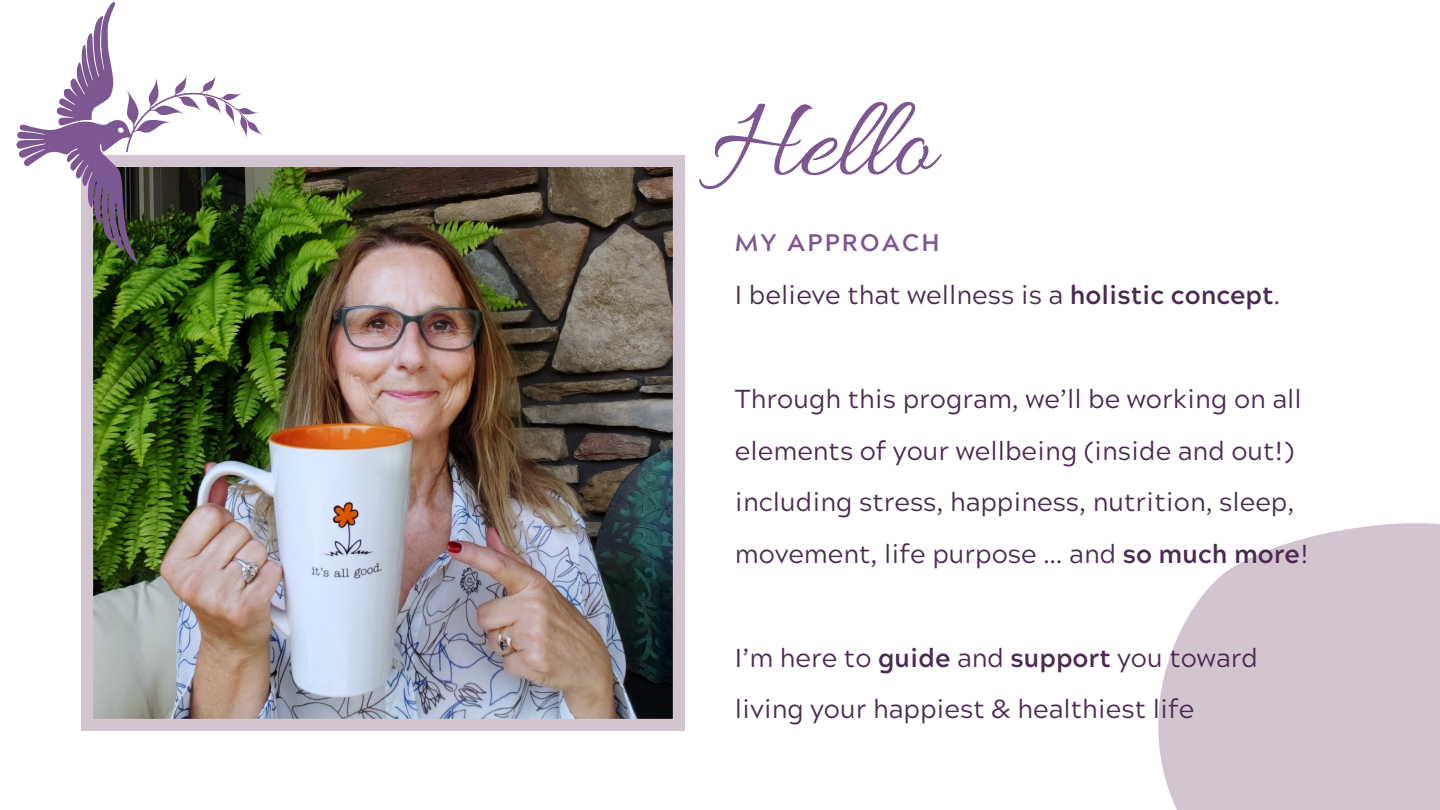
<style>
.page{position:relative;width:1440px;height:810px;background:#fff}
.page>*{position:absolute;margin:0;border:0;box-sizing:border-box;transform-origin:0 0}
.t1{font:118.3px "Allura";color:#7d5792}
.t2{font:26px/51.8px "Acherus Grotesque";color:#4c2a53}
.t3{font:700 24px "Acherus Grotesque";letter-spacing:.1em;color:#7d5792}
.s1{font-weight:700}
</style>
<div class="page">
<svg style="left:1158px;top:523px;width:282px;height:287px;background:#d7ccd5"></svg>
<img style="left:81px;top:155px;width:604px;height:576px">
<svg style="left:16px;top:2px;width:258px;height:262px"></svg>
<p class="t1" style="left:710px;top:77px;width:225px">Hello</p>
<p class="t3" style="left:735px;top:233px;width:206px">MY APPROACH</p>
<p class="t2" style="left:735px;top:273px;width:547px">I believe that wellness is a <span class="s1">holistic concept</span>.</p>
<p class="t2" style="left:735px;top:376px;width:575px">Through this program, we’ll be working on all elements of your wellbeing (inside and out!) including stress, happiness, nutrition, sleep, movement, life purpose … and <span class="s1">so much more</span>!</p>
<p class="t2" style="left:735px;top:635px;width:524px">I’m here to <span class="s1">guide</span> and <span class="s1">support</span> you toward living your happiest &amp; healthiest life</p>
</div>
